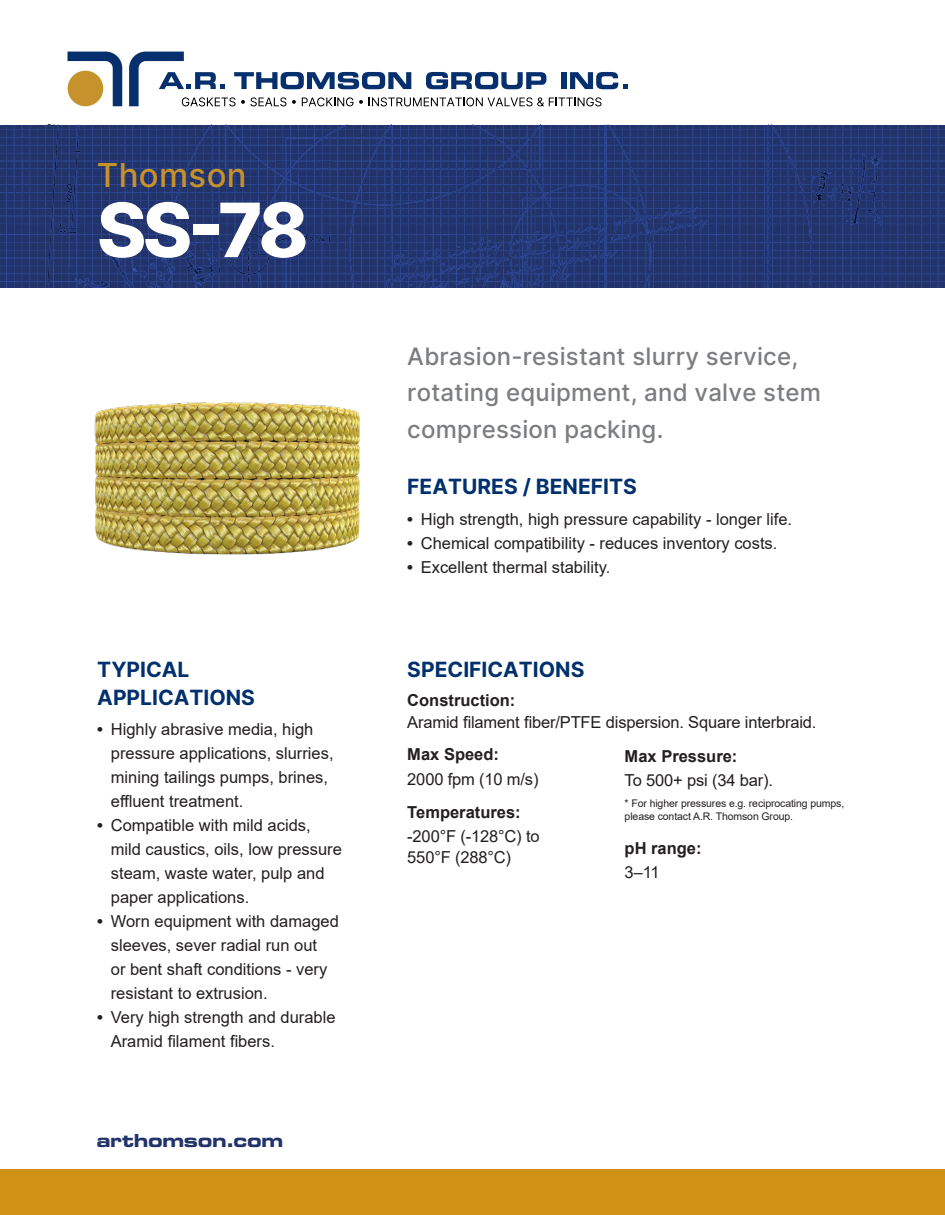
<style>
.page{position:relative;width:945px;height:1215px;background:#fff}
.page>*{position:absolute;margin:0;border:0;box-sizing:border-box;transform-origin:0 0}
.t1{font:75px "Inter";color:#fff}
.t2{font:33px "Inter";letter-spacing:.01em;color:#c7912b}
.Heading_11_16_Eurostile{font:24px "Inter";letter-spacing:.01em;color:#7b7d80}
.Heading_11_16_Eurostile-2{font:21px "Inter";color:#00306d}
.t3{font:18px "Eurostile Bold Extended Two";letter-spacing:-.015em;color:#213369}
.Body_11_14{font:16.5px/24px "Arial";color:#231f20}
.Heading_11_14{font:700 16.5px "Arial";color:#231f20}
.Body_11_14-2{font:10.5px/13.5px "Arial";letter-spacing:-.01em;color:#231f20}
.s1{font-weight:700}
</style>
<div class="page">
<img style="left:0;top:125px;width:945px;height:163px">
<div style="left:0;top:1169px;width:945px;height:46px;background:#d09114"></div>
<svg style="left:68px;top:52px;width:54px;height:54px"></svg>
<svg style="left:129px;top:52px;width:499px;height:54px"></svg>
<img style="left:94px;top:402px;width:266px;height:153px">
<p class="t2" style="left:97px;top:151px;width:151px">Thomson</p>
<p class="t1" style="left:97px;top:175px;width:213px">SS-78</p>
<p class="Heading_11_16_Eurostile" style="left:407px;top:338px;width:393px">Abrasion-resistant slurry service,</p>
<p class="Heading_11_16_Eurostile" style="left:407px;top:375px;width:415px">rotating equipment, and valve stem</p>
<p class="Heading_11_16_Eurostile" style="left:407px;top:412px;width:258px">compression packing.</p>
<p class="Heading_11_16_Eurostile-2" style="left:407px;top:471px;width:231px">FEATURES / BENEFITS</p>
<p class="Body_11_14" style="left:407px;top:507px;width:386px"><span class="s1">•</span> High strength, high pressure capability - longer life.</p>
<p class="Body_11_14" style="left:407px;top:531px;width:372px"><span class="s1">•</span> Chemical compatibility - reduces inventory costs.</p>
<p class="Body_11_14" style="left:407px;top:555px;width:205px"><span class="s1">•</span> Excellent thermal stability.</p>
<p class="Heading_11_16_Eurostile-2" style="left:97px;top:654px;width:94px">TYPICAL</p>
<p class="Heading_11_16_Eurostile-2" style="left:407px;top:654px;width:179px">SPECIFICATIONS</p>
<p class="Heading_11_16_Eurostile-2" style="left:97px;top:682px;width:159px">APPLICATIONS</p>
<p class="Heading_11_14" style="left:407px;top:689px;width:110px">Construction:</p>
<p class="Body_11_14" style="left:407px;top:710px;width:411px">Aramid filament fiber/PTFE dispersion. Square interbraid.</p>
<p class="Body_11_14" style="left:111px;top:717px;width:224px;text-indent:-14px"><span class="s1">•</span> Highly abrasive media, high pressure applications, slurries, mining tailings pumps, brines, effluent treatment.</p>
<p class="Body_11_14" style="left:111px;top:813px;width:233px;text-indent:-14px"><span class="s1">•</span> Compatible with mild acids, mild caustics, oils, low pressure steam, waste water, pulp and paper applications.</p>
<p class="Body_11_14" style="left:111px;top:909px;width:230px;text-indent:-14px"><span class="s1">•</span> Worn equipment with damaged sleeves, sever radial run out<br>or bent shaft conditions - very resistant to extrusion.</p>
<p class="Body_11_14" style="left:111px;top:1005px;width:226px;text-indent:-14px"><span class="s1">•</span> Very high strength and durable<br>Aramid filament fibers.</p>
<p class="Heading_11_14" style="left:407px;top:743px;width:93px">Max Speed:</p>
<p class="Heading_11_14" style="left:625px;top:745px;width:114px">Max Pressure:</p>
<p class="Body_11_14" style="left:407px;top:767px;width:133px">2000 fpm (10 m/s)</p>
<p class="Body_11_14" style="left:625px;top:768px;width:150px">To 500+ psi (34 bar).</p>
<p class="Body_11_14-2" style="left:625px;top:796px;width:221px">* For higher pressures e.g. reciprocating pumps, please contact A.R. Thomson Group.</p>
<p class="Heading_11_14" style="left:407px;top:801px;width:115px">Temperatures:</p>
<p class="Body_11_14" style="left:407px;top:826px;width:134px;line-height:21px">-200°F (-128°C) to<br>550°F (288°C)</p>
<p class="Heading_11_14" style="left:625px;top:836px;width:79px">pH range:</p>
<p class="Body_11_14" style="left:625px;top:860px;width:36px">3–11</p>
<p class="t3" style="left:97px;top:1128px;width:188px">arthomson.com</p>
</div>
